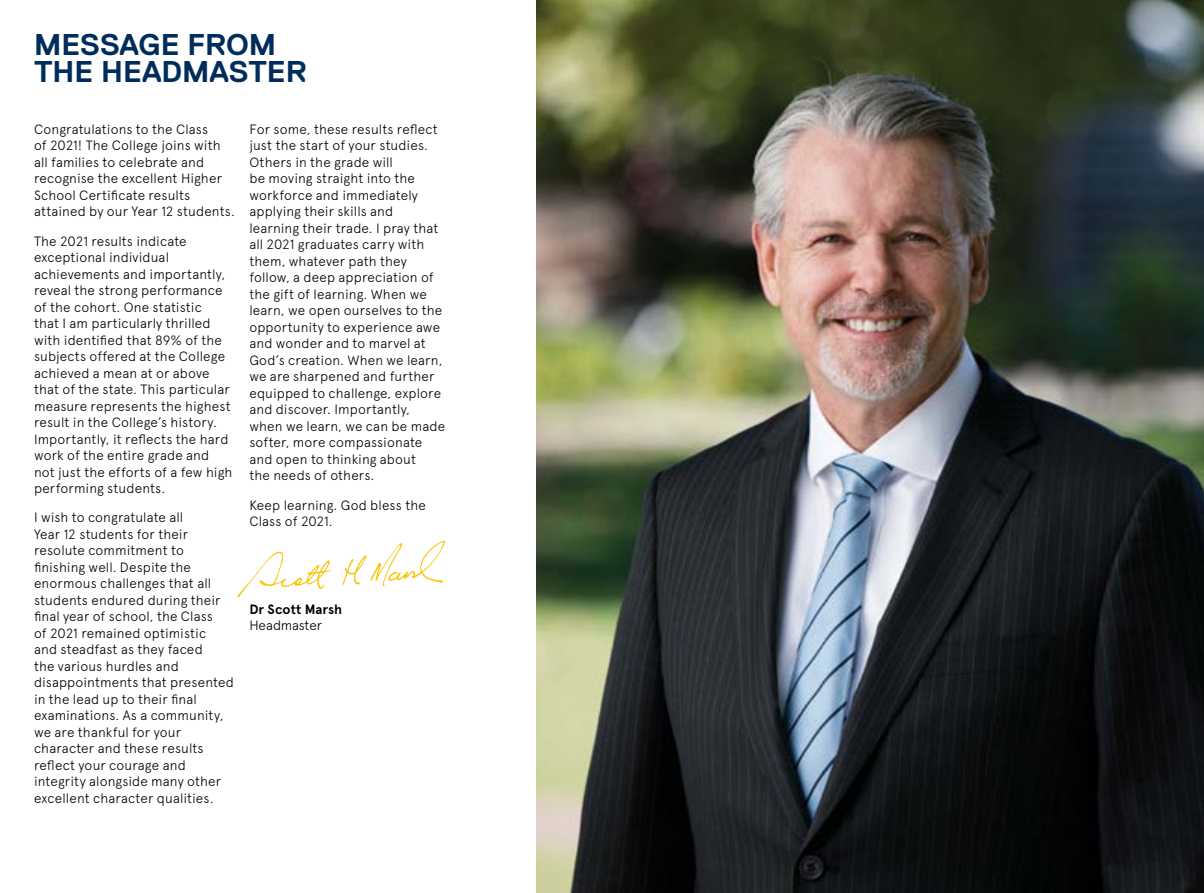
<style>
.page{position:relative;width:1204px;height:893px;background:#fff}
.page>*{position:absolute;margin:0;border:0;box-sizing:border-box;transform-origin:0 0}
.t1{font:700 30px/27px "Replica";color:#002d5b}
.t2{font:300 13.5px/16.5px "Apercu";letter-spacing:.01em;color:#000}
.t3{font:700 13.5px "Apercu";color:#000}
.t4{font:300 13.5px "Apercu";letter-spacing:-.01em;color:#000}
</style>
<div class="page">
<img style="left:536px;top:0;width:667px;height:893px">
<svg style="left:342px;top:541px;width:103px;height:45px"></svg>
<svg style="left:237px;top:552px;width:94px;height:45px"></svg>
<h1 class="t1" style="left:34px;top:31px;width:274px">MESSAGE FROM<br>THE HEADMASTER</h1>
<p class="t2" style="left:34px;top:121px;width:202px">Congratulations to the Class<br>of 2021! The College joins with all families to celebrate and recognise the excellent Higher<br>School Certificate results attained by our Year 12 students.</p>
<p class="t2" style="left:34px;top:233px;width:200px">The 2021 results indicate exceptional individual achievements and importantly, reveal the strong performance of the cohort. One statistic<br>that I am particularly thrilled with identified that 89% of the subjects offered at the College achieved a mean at or above that of the state. This particular measure represents the highest result in the College’s history.<br>Importantly, it reflects the hard work of the entire grade and not just the efforts of a few high performing students.</p>
<p class="t2" style="left:34px;top:509px;width:201px">I wish to congratulate all<br>Year 12 students for their resolute commitment to finishing well. Despite the enormous challenges that all students endured during their final year of school, the Class<br>of 2021 remained optimistic<br>and steadfast as they faced<br>the various hurdles and disappointments that presented in the lead up to their final examinations. As a community, we are thankful for your character and these results reflect your courage and integrity alongside many other excellent character qualities.</p>
<p class="t2" style="left:249px;top:121px;width:197px">For some, these results reflect just the start of your studies.<br>Others in the grade will<br>be moving straight into the workforce and immediately applying their skills and learning their trade. I pray that all 2021 graduates carry with them, whatever path they follow, a deep appreciation of the gift of learning. When we learn, we open ourselves to the opportunity to experience awe and wonder and to marvel at<br>God’s creation. When we learn, we are sharpened and further equipped to challenge, explore and discover. Importantly, when we learn, we can be made softer, more compassionate and open to thinking about<br>the needs of others.</p>
<p class="t2" style="left:249px;top:496px;width:178px">Keep learning. God bless the<br>Class of 2021.</p>
<p class="t3" style="left:249px;top:601px;width:94px">Dr Scott Marsh</p>
<p class="t4" style="left:249px;top:617px;width:74px">Headmaster</p>
</div>
